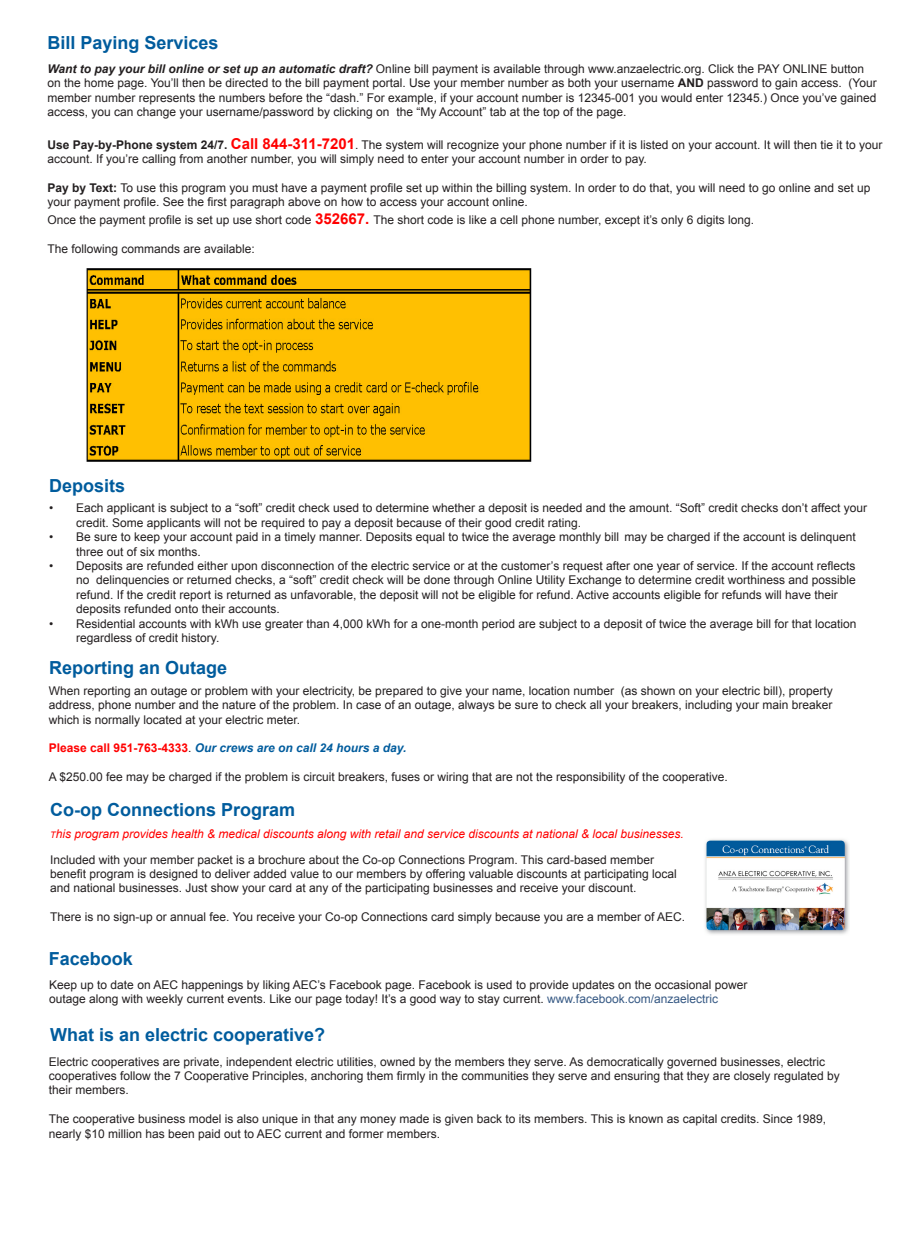
<style>
.page{position:relative;width:918px;height:1242px;background:#fff}
.page>*{position:absolute;margin:0;border:0;box-sizing:border-box;transform-origin:0 0}
.t1{font:700 18px "Arial";color:#005c9d}
.t2{font:12px/14.4px "Arial";color:#231f20}
.t3{font:italic 12px "Arial";color:#f00}
.t4{font:italic 700 12px "Arial";color:#005c9d}
.s1{font-weight:700;font-style:italic}
.s2{font-weight:700}
.s3{font-weight:700;font-size:15px;color:#f00}
.s4{font-style:normal;color:#f00}
.s5{font-weight:400;font-style:normal;color:#231f20}
.s6{color:#365984}
.s7{font-size:9px}
</style>
<div class="page">
<img style="left:86px;top:268px;width:446px;height:194px">
<img style="left:705px;top:839px;width:144px;height:96px">
<p class="t1" style="left:48px;top:30px;width:173px">Bill Paying Services</p>
<p class="t2" style="left:48px;top:62px;width:831px"><span class="s1">Want to pay your bill online or set up an automatic draft?</span> Online bill payment is available through www.anzaelectric.org. Click the PAY ONLINE button on the home page. You’ll then be directed to the bill payment portal. Use your member number as both your username <span class="s2">AND</span> password to gain access. (Your member number represents the numbers before the “dash.” For example, if your account number is 12345-001 you would enter 12345.) Once you’ve gained access, you can change your username/password by clicking on the “My Account” tab at the top of the page.</p>
<p class="t2" style="left:48px;top:137px;width:837px"><span class="s2">Use Pay-by-Phone system 24/7.</span> <span class="s3">Call 844-311-7201</span>. The system will recognize your phone number if it is listed on your account. It will then tie it to your account. If you’re calling from another number, you will simply need to enter your account number in order to pay.</p>
<p class="t2" style="left:48px;top:181px;width:824px"><span class="s2">Pay by Text:</span> To use this program you must have a payment profile set up within the billing system. In order to do that, you will need to go online and set up your payment profile. See the first paragraph above on how to access your account online.</p>
<p class="t2" style="left:48px;top:213px;width:708px">Once the payment profile is set up use short code <span class="s3">352667.</span> The short code is like a cell phone number, except it’s only 6 digits long.</p>
<p class="t2" style="left:48px;top:242px;width:209px">The following commands are available:</p>
<p class="t1" style="left:49px;top:473px;width:78px">Deposits</p>
<p class="t2" style="left:76px;top:501px;width:792px;text-indent:-27px">• Each applicant is subject to a “soft” credit check used to determine whether a deposit is needed and the amount. “Soft” credit checks don’t affect your credit. Some applicants will not be required to pay a deposit because of their good credit rating.</p>
<p class="t2" style="left:76px;top:530px;width:781px;text-indent:-27px">• Be sure to keep your account paid in a timely manner. Deposits equal to twice the average monthly bill may be charged if the account is delinquent three out of six months.</p>
<p class="t2" style="left:76px;top:559px;width:781px;text-indent:-27px">• Deposits are refunded either upon disconnection of the electric service or at the customer’s request after one year of service. If the account reflects no delinquencies or returned checks, a “soft” credit check will be done through Online Utility Exchange to determine credit worthiness and possible refund. If the credit report is returned as unfavorable, the deposit will not be eligible for refund. Active accounts eligible for refunds will have their deposits refunded onto their accounts.</p>
<p class="t2" style="left:76px;top:616px;width:782px;text-indent:-27px">• Residential accounts with kWh use greater than 4,000 kWh for a one-month period are subject to a deposit of twice the average bill for that location regardless of credit history.</p>
<p class="t1" style="left:49px;top:656px;width:180px">Reporting an Outage</p>
<p class="t2" style="left:49px;top:684px;width:786px;text-align:justify">When reporting an outage or problem with your electricity, be prepared to give your name, location number (as shown on your electric bill), property address, phone number and the nature of the problem. In case of an outage, always be sure to check all your breakers, including your main breaker which is normally located at your electric meter.</p>
<p class="t4" style="left:49px;top:740px;width:359px"><span class="s4">Please call 951-763-4333</span><span class="s5">.</span> Our crews are on call 24 hours a day.</p>
<p class="t2" style="left:49px;top:770px;width:680px">A $250.00 fee may be charged if the problem is circuit breakers, fuses or wiring that are not the responsibility of the cooperative.</p>
<p class="t1" style="left:50px;top:798px;width:247px">Co-op Connections Program</p>
<p class="t2" style="left:50px;top:852px;width:628px">Included with your member packet is a brochure about the Co-op Connections Program. This card-based member benefit program is designed to deliver added value to our members by offering valuable discounts at participating local and national businesses. Just show your card at any of the participating businesses and receive your discount.</p>
<p class="t2" style="left:50px;top:910px;width:637px">There is no sign-up or annual fee. You receive your Co-op Connections card simply because you are a member of AEC.</p>
<p class="t1" style="left:49px;top:947px;width:86px">Facebook</p>
<p class="t2" style="left:49px;top:977px;width:700px">Keep up to date on AEC happenings by liking AEC’s Facebook page. Facebook is used to provide updates on the occasional power outage along with weekly current events. Like our page today! It’s a good way to stay current. <span class="s6">www.facebook.com/anzaelectric</span></p>
<p class="t3" style="left:50px;top:826px;width:635px"><span class="s7">T</span>his program provides health &amp; medical discounts along with retail and service discounts at national &amp; local businesses.</p>
<p class="t1" style="left:50px;top:1023px;width:277px">What is an electric cooperative?</p>
<p class="t2" style="left:49px;top:1054px;width:792px">Electric cooperatives are private, independent electric utilities, owned by the members they serve. As democratically governed businesses, electric cooperatives follow the 7 Cooperative Principles, anchoring them firmly in the communities they serve and ensuring that they are closely regulated by their members.</p>
<p class="t2" style="left:49px;top:1112px;width:779px">The cooperative business model is also unique in that any money made is given back to its members. This is known as capital credits. Since 1989, nearly $10 million has been paid out to AEC current and former members.</p>
</div>
